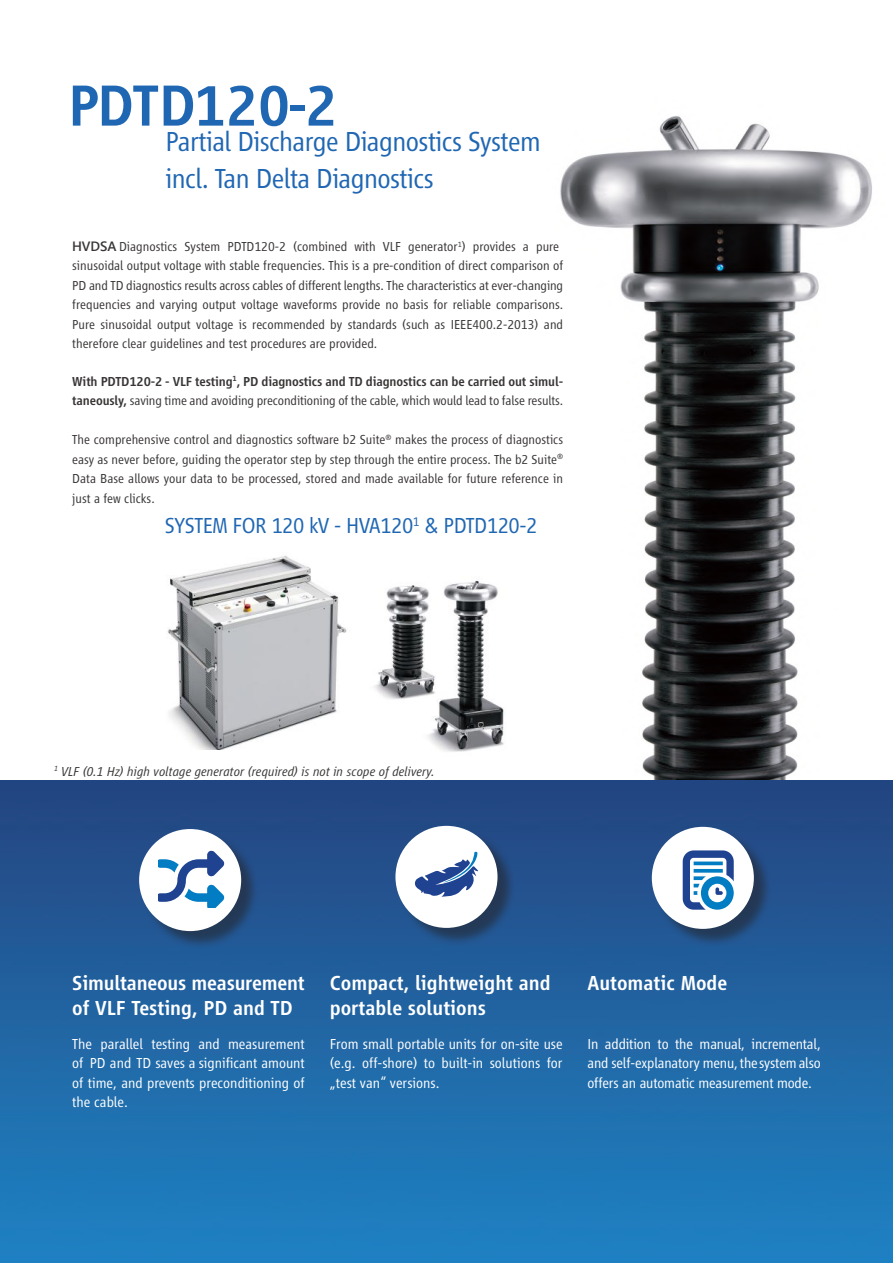
<style>
.page{position:relative;width:893px;height:1263px;background:#fff}
.page>*{position:absolute;margin:0;border:0;box-sizing:border-box;transform-origin:0 0}
.t1{font:500 60px "Vialog LT Std";letter-spacing:-.015em;color:#2067b3}
.t2{font:300 28.5px/37px "Vialog LT Std";letter-spacing:-.02em;color:#2067b3}
.t3{font:300 22.5px "Vialog LT Std";letter-spacing:-.02em;color:#2067b3}
.t4{font:500 21px/25.2px "Vialog LT Std";color:#fff}
.t5{font:300 15px/19.5px "Vialog LT Std";color:#fff;text-align:justify}
.t6{font:300 13.5px/19.5px "Vialog LT Std";color:#393535;text-align:justify}
.t7{font:500 13.5px/19.5px "Vialog LT Std";letter-spacing:-.01em;color:#393535}
.t8{font:italic 300 13.5px "Vialog LT Std";color:#393535}
.s1{font-family:"Segoe UI";font-weight:600}
.s2{font-weight:300}
</style>
<div class="page">
<img style="left:560px;top:116px;width:312px;height:664px">
<img style="left:0;top:780px;width:893px;height:483px">
<div style="left:654px;top:829px;width:118px;height:118px;background:#241f1f;opacity:.52"></div>
<div style="left:652px;top:827px;width:102px;height:102px;background:#fff;border-radius:50%"></div>
<div style="left:398px;top:828px;width:118px;height:118px;background:#241f1f;opacity:.52"></div>
<div style="left:395px;top:826px;width:102px;height:102px;background:#fff;border-radius:50%"></div>
<div style="left:141px;top:831px;width:119px;height:118px;background:#241f1f;opacity:.52"></div>
<div style="left:139px;top:829px;width:102px;height:102px;background:#fff;border-radius:50%"></div>
<svg style="left:683px;top:850px;width:51px;height:60px"></svg>
<svg style="left:415px;top:852px;width:63px;height:45px"></svg>
<svg style="left:158px;top:850px;width:66px;height:58px"></svg>
<img style="left:167px;top:556px;width:180px;height:193px">
<img style="left:374px;top:580px;width:131px;height:172px">
<h1 class="t1" style="left:68px;top:73px;width:271px">PDTD120-2</h1>
<h2 class="t2" style="left:165px;top:123px;width:377px">Partial Discharge Diagnostics System incl. Tan Delta Diagnostics</h2>
<p class="t6" style="left:72px;top:237px;width:489px"><span class="s1">HVDSA</span> Diagnostics System PDTD120-2 (combined with VLF generator<sup>1</sup>) provides a pure</p>
<p class="t6" style="left:72px;top:256px;width:492px">sinusoidal output voltage with stable frequencies. This is a pre-condition of direct comparison of PD and TD diagnostics results across cables of different lengths. The characteristics at ever-changing frequencies and varying output voltage waveforms provide no basis for reliable comparisons.<br>Pure sinusoidal output voltage is recommended by standards (such as IEEE400.2-2013) and therefore clear guidelines and test procedures are provided.</p>
<p class="t7" style="left:72px;top:371px;width:492px">With PDTD120-2 - VLF testing<sup>1</sup>, PD diagnostics and TD diagnostics can be carried out simul&shy;taneously, <span class="s2">saving time and avoiding preconditioning of the cable, which would lead to false results.</span></p>
<p class="t6" style="left:72px;top:430px;width:492px">The comprehensive control and diagnostics software b2 Suite<sup>®</sup> makes the process of diagnostics easy as never before, guiding the operator step by step through the entire process. The b2 Suite<sup>® </sup>Data Base allows your data to be processed, stored and made available for future reference in just a few clicks.</p>
<h3 class="t3" style="left:165px;top:514px;width:374px">SYSTEM FOR 120 kV - HVA120<sup>1</sup> &amp; PDTD120-2</h3>
<p class="t8" style="left:54px;top:764px;width:382px"><sup>1</sup> VLF (0.1 Hz) high voltage generator (required) is not in scope of delivery.</p>
<h3 class="t4" style="left:72px;top:970px;width:234px">Simultaneous measurement of VLF Testing, PD and TD</h3>
<p class="t5" style="left:72px;top:1034px;width:234px">The parallel testing and measurement of PD and TD saves a significant amount of time, and prevents preconditioning of the cable.</p>
<h3 class="t4" style="left:330px;top:970px;width:222px">Compact, lightweight and portable solutions</h3>
<p class="t5" style="left:330px;top:1034px;width:234px">From small portable units for on-site use (e.g. off-shore) to built-in solutions for „test van“ versions.</p>
<h3 class="t4" style="left:587px;top:970px;width:141px">Automatic Mode</h3>
<p class="t5" style="left:587px;top:1034px;width:235px">In addition to the manual, incremental, and self-explanatory menu, the system also offers an automatic measurement mode.</p>
</div>
